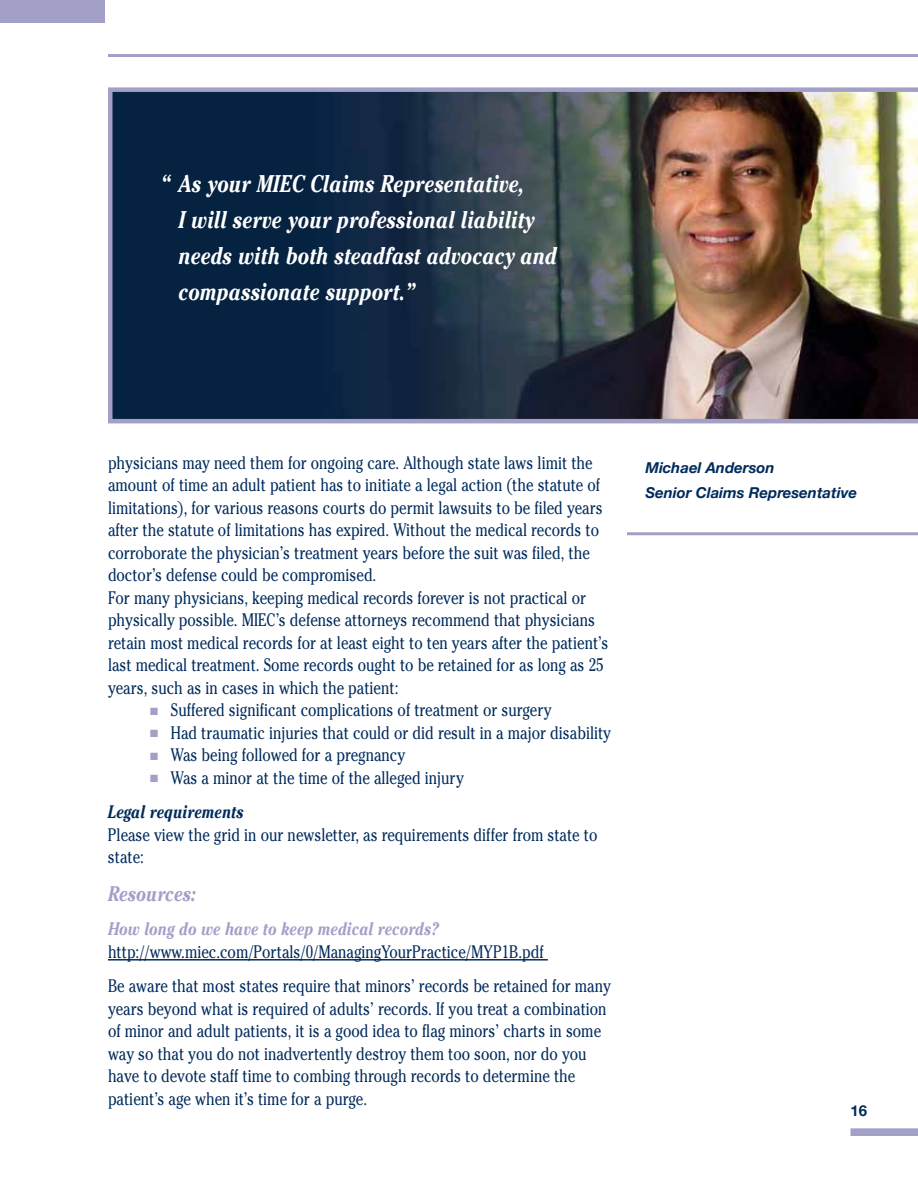
<style>
.page{position:relative;width:918px;height:1188px;background:#fff}
.page>*{position:absolute;margin:0;border:0;box-sizing:border-box;transform-origin:0 0}
.t1{font:italic 700 24px/36px "Cheltenham";color:#fff;scale:.8 1}
.t2{font:italic 700 21px "Cheltenham";color:#a3a0c8;scale:.8 1}
.t3{font:18px/22.5px "Cheltenham";color:#002b5c;scale:.8 1}
.t4{font:italic 700 18px "Cheltenham";color:#a3a0c8;scale:.8 1}
.t5{font:italic 700 15px/25.5px "Helvetica Neue";color:#002b5c}
.t6{font:700 15px "Helvetica Neue";color:#002b5c}
.s1{color:#a3a0c8}
.s2{font-weight:700;font-style:italic}
</style>
<div class="page">
<div style="left:850px;top:1128px;width:68px;height:8px;background:#a3a0c8"></div>
<div style="left:0;top:0;width:105px;height:22px;background:#a3a0c8"></div>
<hr style="left:108px;top:959px;width:440px;height:2px;background:#002b5c">
<hr style="left:627px;top:532px;width:291px;height:3px;background:#a3a0c8">
<hr style="left:108px;top:54px;width:810px;height:3px;background:#a3a0c8">
<img style="left:108px;top:87px;width:810px;height:336px">
<h1 class="t1" style="left:178px;top:166px;width:475px;text-indent:-18px">“ As your MIEC Claims Representative,<br>I will serve your professional liability needs with both steadfast advocacy and compassionate support.”</h1>
<p class="t3" style="left:108px;top:452px;width:627px">physicians may need them for ongoing care. Although state laws limit the amount of time an adult patient has to initiate a legal action (the statute of limitations), for various reasons courts do permit lawsuits to be filed years after the statute of limitations has expired. Without the medical records to corroborate the physician’s treatment years before the suit was filed, the doctor’s defense could be compromised.<br>For many physicians, keeping medical records forever is not practical or physically possible. MIEC’s defense attorneys recommend that physicians retain most medical records for at least eight to ten years after the patient’s last medical treatment. Some records ought to be retained for as long as 25 years, such as in cases in which the patient:</p>
<p class="t3" style="left:150px;top:699px;width:504px"><span class="s1">■</span> Suffered significant complications of treatment or surgery</p>
<p class="t3" style="left:150px;top:722px;width:578px"><span class="s1">■</span> Had traumatic injuries that could or did result in a major disability</p>
<p class="t3" style="left:150px;top:744px;width:320px"><span class="s1">■</span> Was being followed for a pregnancy</p>
<p class="t3" style="left:108px;top:761px;width:446px;line-height:34.5px;text-indent:42px"><span class="s1">■</span> Was a minor at the time of the alleged injury<br><span class="s2">Legal requirements</span></p>
<p class="t3" style="left:108px;top:824px;width:613px">Please view the grid in our newsletter, as requirements differ from state to state:</p>
<p class="t2" style="left:108px;top:881px;width:111px">Resources:</p>
<p class="t4" style="left:108px;top:919px;width:415px">How long do we have to keep medical records?</p>
<p class="t3" style="left:108px;top:935px;width:630px;line-height:34.5px">http://www.miec.com/Portals/0/ManagingYourPractice/MYP1B.pdf<br>Be aware that most states require that minors’ records be retained for many</p>
<p class="t3" style="left:108px;top:998px;width:625px">years beyond what is required of adults’ records. If you treat a combination of minor and adult patients, it is a good idea to flag minors’ charts in some way so that you do not inadvertently destroy them too soon, nor do you have to devote staff time to combing through records to determine the patient’s age when it’s time for a purge.</p>
<p class="t5" style="left:645px;top:454px;width:213px">Michael Anderson<br>Senior Claims Representative</p>
<p class="t6" style="left:850px;top:1102px;width:18px">16</p>
</div>
